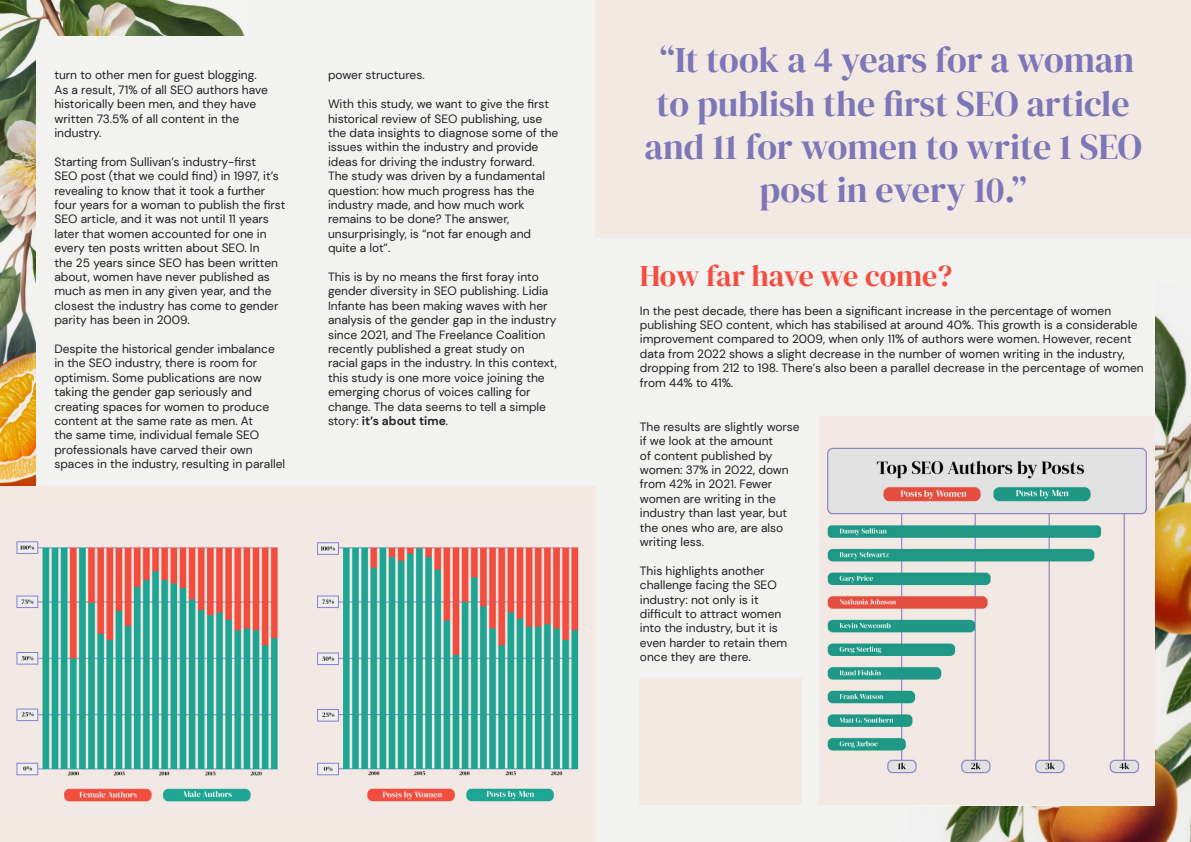
<style>
.page{position:relative;width:1191px;height:842px;background:#f2f2f1}
.page>*{position:absolute;margin:0;border:0;box-sizing:border-box;transform-origin:0 0}
.t1{font:36px/43.2px "DM Serif Display";color:#7d76b7;text-align:center}
.t2{font:30px "DM Serif Display";letter-spacing:-.005em;color:#f44e3f}
.t3{font:12px/14.4px "DM Sans";color:#231f20}
.s1{font-weight:700}
</style>
<div class="page">
<img style="left:0;top:0;width:245px;height:487px">
<img style="left:945px;top:315px;width:246px;height:527px">
<div style="left:36px;top:36px;width:1119px;height:770px;background:#f2f2f1"></div>
<img style="left:0;top:503px;width:595px;height:320px">
<div style="left:0;top:823px;width:595px;height:19px;background:#f2e9e3"></div>
<div style="left:640px;top:678px;width:162px;height:126px;background:#f2e9e3"></div>
<div style="left:0;top:487px;width:595px;height:16px;background:#f2e9e3"></div>
<div style="left:595px;top:0;width:596px;height:237px;background:#f2e9e3"></div>
<img style="left:820px;top:417px;width:335px;height:387px">
<p class="t3" style="left:54px;top:68px;width:215px">turn to other men for guest blogging.<br>As a result, 71% of all SEO authors have historically been men, and they have written 73.5% of all content in the industry.</p>
<p class="t3" style="left:54px;top:154px;width:232px">Starting from Sullivan’s industry-first<br>SEO post (that we could find) in 1997, it’s revealing to know that it took a further four years for a woman to publish the first SEO article, and it was not until 11 years later that women accounted for one in every ten posts written about SEO. In<br>the 25 years since SEO has been written about, women have never published as much as men in any given year, and the closest the industry has come to gender parity has been in 2009.</p>
<p class="t3" style="left:54px;top:342px;width:232px">Despite the historical gender imbalance in the SEO industry, there is room for optimism. Some publications are now taking the gender gap seriously and creating spaces for women to produce content at the same rate as men. At<br>the same time, individual female SEO professionals have carved their own spaces in the industry, resulting in parallel</p>
<p class="t3" style="left:328px;top:68px;width:98px">power structures.</p>
<p class="t3" style="left:328px;top:97px;width:232px">With this study, we want to give the first historical review of SEO publishing, use the data insights to diagnose some of the issues within the industry and provide ideas for driving the industry forward.<br>The study was driven by a fundamental question: how much progress has the industry made, and how much work remains to be done? The answer, unsurprisingly, is “not far enough and quite a lot”.</p>
<p class="t3" style="left:328px;top:270px;width:230px">This is by no means the first foray into gender diversity in SEO publishing. Lidia Infante has been making waves with her analysis of the gender gap in the industry since 2021, and The Freelance Coalition recently published a great study on racial gaps in the industry. In this context, this study is one more voice joining the emerging chorus of voices calling for change. The data seems to tell a simple story: <span class="s1">it’s about time</span>.</p>
<p class="t1" style="left:644px;top:39px;width:499px">“It took a 4 years for a woman to publish the first SEO article and 11 for women to write 1 SEO post in every 10.”</p>
<p class="t2" style="left:640px;top:258px;width:314px">How far have we come?</p>
<p class="t3" style="left:640px;top:303px;width:505px">In the pest decade, there has been a significant increase in the percentage of women publishing SEO content, which has stabilised at around 40%. This growth is a considerable improvement compared to 2009, when only 11% of authors were women. However, recent data from 2022 shows a slight decrease in the number of women writing in the industry, dropping from 212 to 198. There’s also been a parallel decrease in the percentage of women from 44% to 41%.</p>
<p class="t3" style="left:640px;top:419px;width:161px">The results are slightly worse if we look at the amount<br>of content published by women: 37% in 2022, down from 42% in 2021. Fewer women are writing in the industry than last year, but the ones who are, are also writing less.</p>
<p class="t3" style="left:640px;top:563px;width:149px">This highlights another challenge facing the SEO industry: not only is it difficult to attract women into the industry, but it is even harder to retain them once they are there.</p>
</div>
